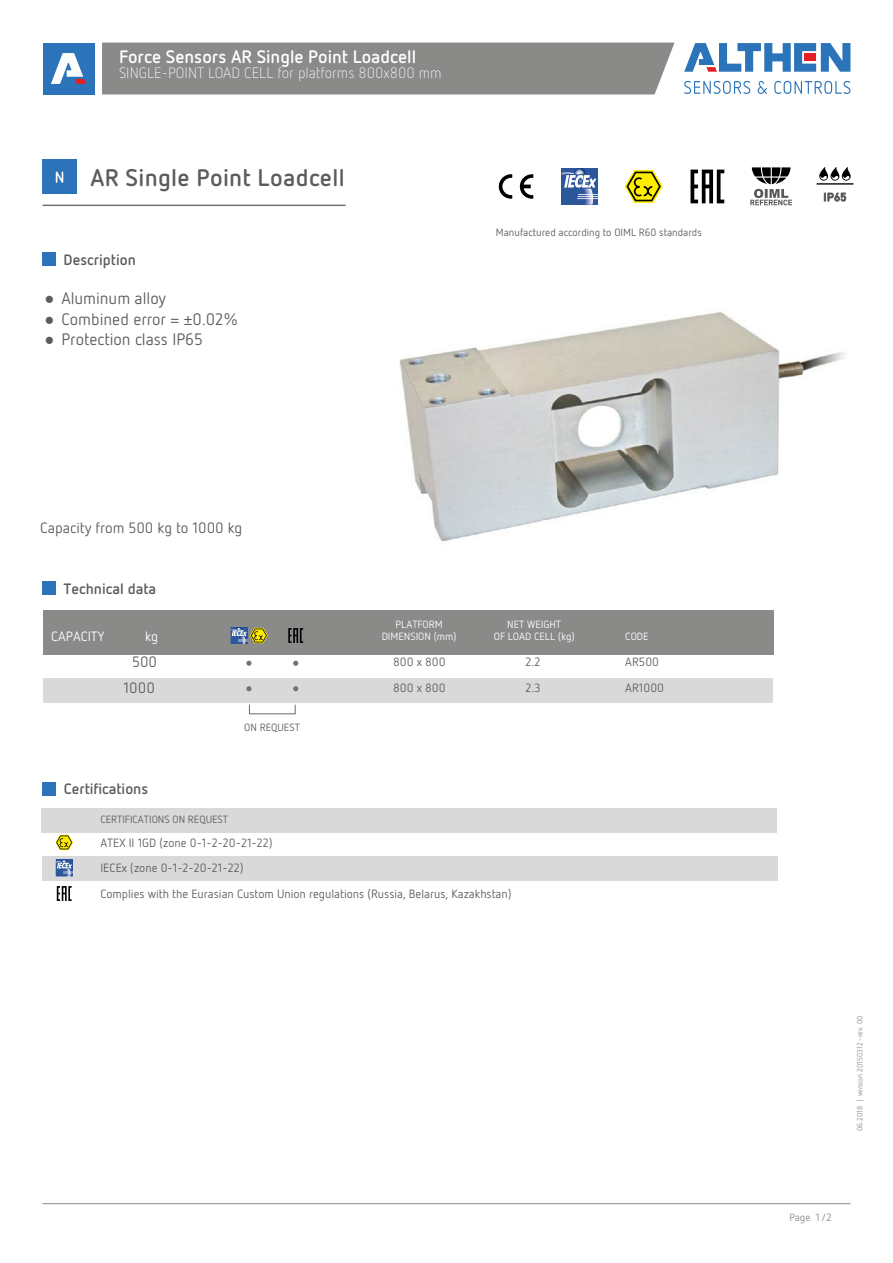
<style>
.page{position:relative;width:893px;height:1263px;background:#fff}
.page>*{position:absolute;margin:0;border:0;box-sizing:border-box;transform-origin:0 0}
.t1{font:700 24px "Netto OT";letter-spacing:.015em;color:#5c5c5b}
.t2{font:700 18px "Netto OT";color:#fefefe}
.t3{font:16.5px "Netto OT";color:#5c5c5b}
.t4{font:300 15px "Netto OT";color:#fefefe}
.t5{font:700 15px "Netto OT";color:#5c5c5b}
.t6{font:15px "Netto OT";color:#5c5c5b}
.t7{font:13.5px "Netto OT";color:#fff}
.t8{font:13.5px "Netto OT";color:#fefefe}
.t9{font:12px/25.5px "Netto OT";color:#5c5c5b}
.t10{font:10.5px "Netto OT";color:#5c5c5b}
.t11{font:10.5px/12.6px "Netto OT";color:#fff;text-align:center}
.t12{font:10.5px "Netto OT";color:#8a8a89}
.t13{font:7.5px "Netto OT";color:#8a8a89}
.s1{font-family:"Times New Roman"}
</style>
<div class="page">
<div style="left:42px;top:808px;width:735px;height:24px;background:#d9d9d9"></div>
<div style="left:42px;top:856px;width:735px;height:25px;background:#d9d9d9"></div>
<div style="left:43px;top:610px;width:731px;height:44px;background:#8a8a89"></div>
<div style="left:43px;top:678px;width:730px;height:24px;background:#d9d9d9"></div>
<div style="left:42px;top:252px;width:14px;height:13px;background:#2b74b9"></div>
<svg style="left:684px;top:81px;width:66px;height:13px"></svg>
<svg style="left:758px;top:81px;width:9px;height:13px"></svg>
<svg style="left:774px;top:81px;width:76px;height:13px"></svg>
<svg style="left:684px;top:43px;width:166px;height:29px"></svg>
<div style="left:102px;top:43px;width:572px;height:51px;background:#8a8a89"></div>
<hr style="left:43px;top:205px;width:303px;height:1px;background:#737272">
<div style="left:43px;top:43px;width:51px;height:51px;background:#2b74b9"></div>
<svg style="left:51px;top:53px;width:35px;height:31px"></svg>
<div style="left:43px;top:160px;width:34px;height:34px;background:#2b74b9"></div>
<svg style="left:56px;top:172px;width:7px;height:11px"></svg>
<div style="left:42px;top:581px;width:14px;height:14px;background:#2b74b9"></div>
<div style="left:43px;top:782px;width:13px;height:13px;background:#2b74b9"></div>
<hr style="left:43px;top:1203px;width:807px;height:1px;background:#8a8a89">
<svg style="left:499px;top:174px;width:13px;height:25px"></svg>
<svg style="left:520px;top:174px;width:13px;height:25px"></svg>
<img style="left:562px;top:168px;width:36px;height:37px">
<img style="left:562px;top:172px;width:31px;height:33px">
<svg style="left:563px;top:168px;width:35px;height:31px"></svg>
<svg style="left:625px;top:170px;width:38px;height:33px"></svg>
<svg style="left:690px;top:170px;width:34px;height:33px"></svg>
<svg style="left:750px;top:167px;width:42px;height:38px"></svg>
<svg style="left:824px;top:193px;width:22px;height:8px"></svg>
<svg style="left:819px;top:167px;width:32px;height:14px"></svg>
<hr style="left:816px;top:183px;width:37px;height:2px;background:#000">
<img style="left:399px;top:311px;width:445px;height:231px">
<img style="left:231px;top:643px;width:14px;height:1px">
<svg style="left:231px;top:627px;width:37px;height:16px"></svg>
<svg style="left:288px;top:628px;width:15px;height:15px"></svg>
<svg style="left:246px;top:661px;width:5px;height:5px"></svg>
<svg style="left:293px;top:661px;width:5px;height:5px"></svg>
<svg style="left:246px;top:686px;width:5px;height:5px"></svg>
<svg style="left:293px;top:686px;width:5px;height:5px"></svg>
<div style="left:249px;top:704px;width:47px;height:10px;border:1px solid #707173"></div>
<svg style="left:55px;top:835px;width:18px;height:15px"></svg>
<img style="left:56px;top:874px;width:14px;height:2px">
<svg style="left:56px;top:859px;width:17px;height:15px"></svg>
<svg style="left:57px;top:886px;width:15px;height:15px"></svg>
<h2 class="t2" style="left:119px;top:49px;width:299px">Force Sensors AR Single Point Loadcell</h2>
<p class="t4" style="left:119px;top:67px;width:324px">SINGLE-POINT LOAD CELL for platforms 800x800 mm</p>
<h1 class="t1" style="left:91px;top:168px;width:256px">AR Single Point Loadcell</h1>
<p class="t5" style="left:64px;top:253px;width:74px">Description</p>
<h3 class="t3" style="left:44px;top:292px;width:123px"><span class="s1">●</span> Aluminum alloy</h3>
<h3 class="t3" style="left:44px;top:312px;width:195px"><span class="s1">●</span> Combined error = ±0.02%</h3>
<h3 class="t3" style="left:44px;top:332px;width:160px"><span class="s1">●</span> Protection class IP65</h3>
<p class="t6" style="left:40px;top:522px;width:204px">Capacity from 500 kg to 1000 kg</p>
<p class="t5" style="left:64px;top:582px;width:94px">Technical data</p>
<p class="t10" style="left:496px;top:228px;width:207px">Manufactured according to OIML R60 standards</p>
<p class="t11" style="left:382px;top:618px;width:76px">PLATFORM<br>DIMENSION (mm)</p>
<p class="t11" style="left:494px;top:618px;width:83px">NET WEIGHT<br>OF LOAD CELL (kg)</p>
<p class="t8" style="left:145px;top:630px;width:15px">kg</p>
<p class="t6" style="left:132px;top:656px;width:27px">500</p>
<p class="t9" style="left:393px;top:650px;width:54px">800 x 800</p>
<p class="t9" style="left:526px;top:650px;width:16px">2.2</p>
<p class="t9" style="left:625px;top:650px;width:35px">AR500</p>
<p class="t6" style="left:124px;top:681px;width:33px">1000</p>
<p class="t9" style="left:393px;top:676px;width:54px">800 x 800</p>
<p class="t9" style="left:526px;top:676px;width:16px">2.3</p>
<p class="t9" style="left:625px;top:676px;width:40px">AR1000</p>
<p class="t7" style="left:51px;top:631px;width:55px">CAPACITY</p>
<p class="t11" style="left:625px;top:631px;width:25px">CODE</p>
<p class="t5" style="left:64px;top:783px;width:86px">Certifications</p>
<p class="t10" style="left:244px;top:723px;width:57px">ON REQUEST</p>
<p class="t10" style="left:100px;top:815px;width:129px">CERTIFICATIONS ON REQUEST</p>
<p class="t9" style="left:100px;top:830px;width:413px">ATEX II 1GD (zone 0-1-2-20-21-22)<br>IECEx (zone 0-1-2-20-21-22)<br>Complies with the Eurasian Custom Union regulations (Russia, Belarus, Kazakhstan)</p>
<p class="t13" style="left:857px;top:1131px;width:117px;rotate:-90deg">06.2018 | version 20150312 -rev. 00</p>
<p class="t12" style="left:789px;top:1212px;width:44px">Page 1/2</p>
</div>
